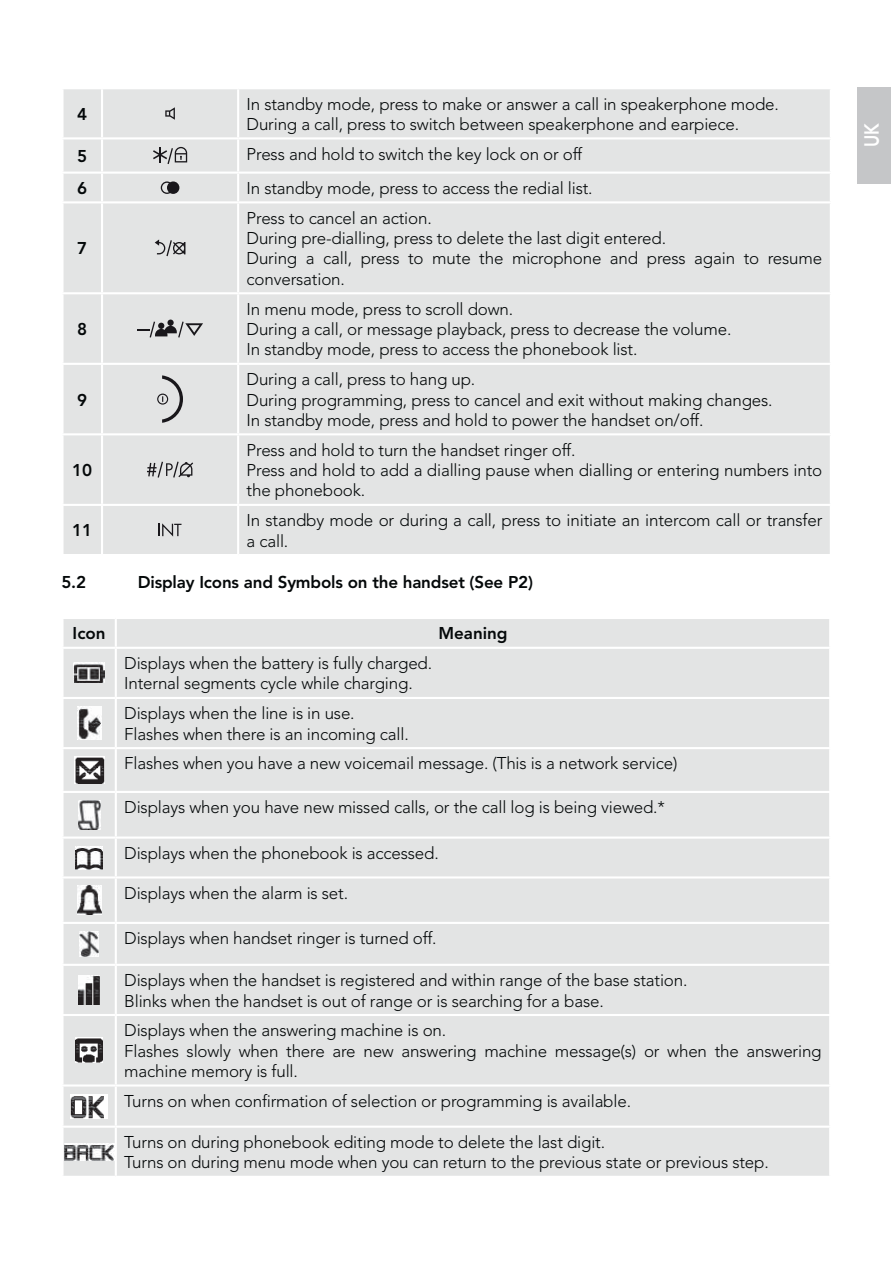
<style>
.page{position:relative;width:893px;height:1263px;background:#fff}
.page>*{position:absolute;margin:0;border:0;box-sizing:border-box;transform-origin:0 0}
.t1{font:800 20.4px "Avenir LT Std";color:#fff;scale:.83 1}
.t2{font:300 16.95px/20.4px "Avenir LT Std";letter-spacing:-.01em;color:#040809}
.t3{font:800 16.95px "Avenir LT Std";letter-spacing:-.01em;color:#040809}
</style>
<div class="page">
<div style="left:857px;top:87px;width:34px;height:96px;background:#c5c6c8"></div>
<div style="left:64px;top:89px;width:766px;height:465px;background:#e3e4e4"></div>
<hr style="left:101px;top:89px;width:2px;height:48px;background:#fff">
<hr style="left:237px;top:89px;width:2px;height:48px;background:#fff">
<hr style="left:61px;top:137px;width:41px;height:2px;background:#fff">
<hr style="left:101px;top:139px;width:2px;height:33px;background:#fff">
<hr style="left:102px;top:137px;width:136px;height:2px;background:#fff">
<hr style="left:237px;top:139px;width:2px;height:33px;background:#fff">
<hr style="left:238px;top:137px;width:594px;height:2px;background:#fff">
<hr style="left:61px;top:172px;width:41px;height:2px;background:#fff">
<hr style="left:101px;top:174px;width:2px;height:27px;background:#fff">
<hr style="left:102px;top:172px;width:136px;height:2px;background:#fff">
<hr style="left:237px;top:174px;width:2px;height:27px;background:#fff">
<hr style="left:238px;top:172px;width:594px;height:2px;background:#fff">
<hr style="left:61px;top:201px;width:41px;height:2px;background:#fff">
<hr style="left:101px;top:203px;width:2px;height:89px;background:#fff">
<hr style="left:102px;top:201px;width:136px;height:2px;background:#fff">
<hr style="left:237px;top:203px;width:2px;height:89px;background:#fff">
<hr style="left:238px;top:201px;width:594px;height:2px;background:#fff">
<hr style="left:61px;top:292px;width:41px;height:2px;background:#fff">
<hr style="left:101px;top:294px;width:2px;height:69px;background:#fff">
<hr style="left:102px;top:292px;width:136px;height:2px;background:#fff">
<hr style="left:237px;top:294px;width:2px;height:69px;background:#fff">
<hr style="left:238px;top:292px;width:594px;height:2px;background:#fff">
<hr style="left:61px;top:363px;width:41px;height:2px;background:#fff">
<hr style="left:101px;top:365px;width:2px;height:68px;background:#fff">
<hr style="left:102px;top:363px;width:136px;height:2px;background:#fff">
<hr style="left:237px;top:365px;width:2px;height:68px;background:#fff">
<hr style="left:238px;top:363px;width:594px;height:2px;background:#fff">
<hr style="left:61px;top:433px;width:41px;height:2px;background:#fff">
<hr style="left:101px;top:435px;width:2px;height:69px;background:#fff">
<hr style="left:102px;top:433px;width:136px;height:2px;background:#fff">
<hr style="left:237px;top:435px;width:2px;height:69px;background:#fff">
<hr style="left:238px;top:433px;width:594px;height:2px;background:#fff">
<hr style="left:61px;top:504px;width:41px;height:2px;background:#fff">
<hr style="left:101px;top:506px;width:2px;height:48px;background:#fff">
<hr style="left:102px;top:504px;width:136px;height:2px;background:#fff">
<hr style="left:237px;top:506px;width:2px;height:48px;background:#fff">
<hr style="left:238px;top:504px;width:594px;height:2px;background:#fff">
<svg style="left:165px;top:107px;width:10px;height:13px"></svg>
<svg style="left:153px;top:147px;width:34px;height:17px"></svg>
<svg style="left:161px;top:181px;width:18px;height:13px"></svg>
<svg style="left:155px;top:239px;width:30px;height:17px"></svg>
<svg style="left:137px;top:320px;width:66px;height:18px"></svg>
<svg style="left:157px;top:375px;width:26px;height:48px"></svg>
<svg style="left:147px;top:462px;width:46px;height:16px"></svg>
<svg style="left:159px;top:523px;width:22px;height:14px"></svg>
<div style="left:64px;top:619px;width:765px;height:557px;background:#e3e4e4"></div>
<hr style="left:115px;top:619px;width:2px;height:28px;background:#fff">
<hr style="left:61px;top:647px;width:55px;height:2px;background:#fff">
<hr style="left:115px;top:649px;width:2px;height:48px;background:#fff">
<hr style="left:116px;top:647px;width:715px;height:2px;background:#fff">
<hr style="left:61px;top:697px;width:55px;height:2px;background:#fff">
<hr style="left:115px;top:699px;width:2px;height:48px;background:#fff">
<hr style="left:116px;top:697px;width:715px;height:2px;background:#fff">
<hr style="left:61px;top:747px;width:55px;height:2px;background:#fff">
<hr style="left:115px;top:749px;width:2px;height:42px;background:#fff">
<hr style="left:116px;top:747px;width:715px;height:2px;background:#fff">
<hr style="left:61px;top:791px;width:55px;height:2px;background:#fff">
<hr style="left:115px;top:793px;width:2px;height:44px;background:#fff">
<hr style="left:116px;top:791px;width:715px;height:2px;background:#fff">
<hr style="left:61px;top:837px;width:55px;height:2px;background:#fff">
<hr style="left:115px;top:839px;width:2px;height:37px;background:#fff">
<hr style="left:116px;top:837px;width:715px;height:2px;background:#fff">
<hr style="left:61px;top:876px;width:55px;height:3px;background:#fff">
<hr style="left:115px;top:879px;width:2px;height:43px;background:#fff">
<hr style="left:116px;top:876px;width:715px;height:3px;background:#fff">
<hr style="left:61px;top:922px;width:55px;height:2px;background:#fff">
<hr style="left:115px;top:924px;width:2px;height:40px;background:#fff">
<hr style="left:116px;top:922px;width:715px;height:2px;background:#fff">
<hr style="left:61px;top:964px;width:55px;height:2px;background:#fff">
<hr style="left:115px;top:966px;width:2px;height:48px;background:#fff">
<hr style="left:116px;top:964px;width:715px;height:2px;background:#fff">
<hr style="left:61px;top:1014px;width:55px;height:2px;background:#fff">
<hr style="left:115px;top:1016px;width:2px;height:68px;background:#fff">
<hr style="left:116px;top:1014px;width:715px;height:2px;background:#fff">
<hr style="left:61px;top:1084px;width:55px;height:3px;background:#fff">
<hr style="left:115px;top:1087px;width:2px;height:39px;background:#fff">
<hr style="left:116px;top:1084px;width:715px;height:3px;background:#fff">
<hr style="left:61px;top:1126px;width:55px;height:2px;background:#fff">
<hr style="left:115px;top:1128px;width:2px;height:48px;background:#fff">
<hr style="left:116px;top:1126px;width:715px;height:2px;background:#fff">
<img style="left:73px;top:663px;width:32px;height:20px">
<img style="left:77px;top:707px;width:24px;height:32px">
<img style="left:74px;top:757px;width:30px;height:26px">
<img style="left:78px;top:800px;width:22px;height:29px">
<img style="left:75px;top:846px;width:28px;height:23px">
<img style="left:77px;top:886px;width:24px;height:28px">
<img style="left:80px;top:931px;width:19px;height:25px">
<img style="left:79px;top:975px;width:21px;height:29px">
<img style="left:76px;top:1038px;width:27px;height:25px">
<img style="left:71px;top:1094px;width:36px;height:24px">
<img style="left:64px;top:1143px;width:50px;height:17px">
<p class="t3" style="left:77px;top:107px;width:12px">4</p>
<p class="t2" style="left:247px;top:95px;width:534px">In standby mode, press to make or answer a call in speakerphone mode.<br>During a call, press to switch between speakerphone and earpiece.</p>
<p class="t3" style="left:77px;top:149px;width:12px">5</p>
<p class="t2" style="left:247px;top:145px;width:337px">Press and hold to switch the key lock on or off</p>
<p class="t3" style="left:77px;top:181px;width:12px">6</p>
<p class="t2" style="left:247px;top:179px;width:347px">In standby mode, press to access the redial list.</p>
<p class="t3" style="left:77px;top:241px;width:12px">7</p>
<p class="t3" style="left:77px;top:322px;width:12px">8</p>
<p class="t3" style="left:77px;top:392px;width:12px">9</p>
<p class="t3" style="left:72px;top:463px;width:22px">10</p>
<p class="t2" style="left:247px;top:209px;width:577px">Press to cancel an action.<br>During pre-dialling, press to delete the last digit entered.<br>During a call, press to mute the microphone and press again to resume conversation.</p>
<p class="t2" style="left:247px;top:300px;width:486px">In menu mode, press to scroll down.<br>During a call, or message playback, press to decrease the volume.<br>In standby mode, press to access the phonebook list.</p>
<p class="t2" style="left:247px;top:370px;width:527px">During a call, press to hang up.<br>During programming, press to cancel and exit without making changes.<br>In standby mode, press and hold to power the handset on/off.</p>
<p class="t2" style="left:247px;top:441px;width:577px">Press and hold to turn the handset ringer off.<br>Press and hold to add a dialling pause when dialling or entering numbers into the phonebook.</p>
<p class="t3" style="left:72px;top:523px;width:22px">11</p>
<p class="t2" style="left:247px;top:511px;width:577px">In standby mode or during a call, press to initiate an intercom call or transfer a call.</p>
<p class="t3" style="left:61px;top:575px;width:26px">5.2</p>
<p class="t3" style="left:138px;top:575px;width:397px">Display Icons and Symbols on the handset (See P2)</p>
<p class="t3" style="left:73px;top:626px;width:34px">Icon</p>
<p class="t3" style="left:438px;top:626px;width:71px">Meaning</p>
<p class="t2" style="left:124px;top:654px;width:309px">Displays when the battery is fully charged.<br>Internal segments cycle while charging.</p>
<p class="t2" style="left:124px;top:705px;width:286px">Displays when the line is in use.<br>Flashes when there is an incoming call.</p>
<p class="t2" style="left:124px;top:755px;width:555px">Flashes when you have a new voicemail message. (This is a network service)</p>
<p class="t2" style="left:124px;top:799px;width:542px">Displays when you have new missed calls, or the call log is being viewed.*</p>
<p class="t2" style="left:124px;top:844px;width:316px">Displays when the phonebook is accessed.</p>
<p class="t2" style="left:124px;top:884px;width:225px">Displays when the alarm is set.</p>
<p class="t2" style="left:124px;top:929px;width:314px">Displays when handset ringer is turned off.</p>
<p class="t2" style="left:124px;top:971px;width:565px">Displays when the handset is registered and within range of the base station.<br>Blinks when the handset is out of range or is searching for a base.</p>
<p class="t2" style="left:124px;top:1022px;width:699px">Displays when the answering machine is on.<br>Flashes slowly when there are new answering machine message(s) or when the answering machine memory is full.</p>
<p class="t2" style="left:124px;top:1092px;width:508px">Turns on when confirmation of selection or programming is available.</p>
<p class="t2" style="left:124px;top:1133px;width:646px">Turns on during phonebook editing mode to delete the last digit.<br>Turns on during menu mode when you can return to the previous state or previous step.</p>
<p class="t1" style="left:863px;top:147px;width:30px;rotate:-90deg">UK</p>
</div>
